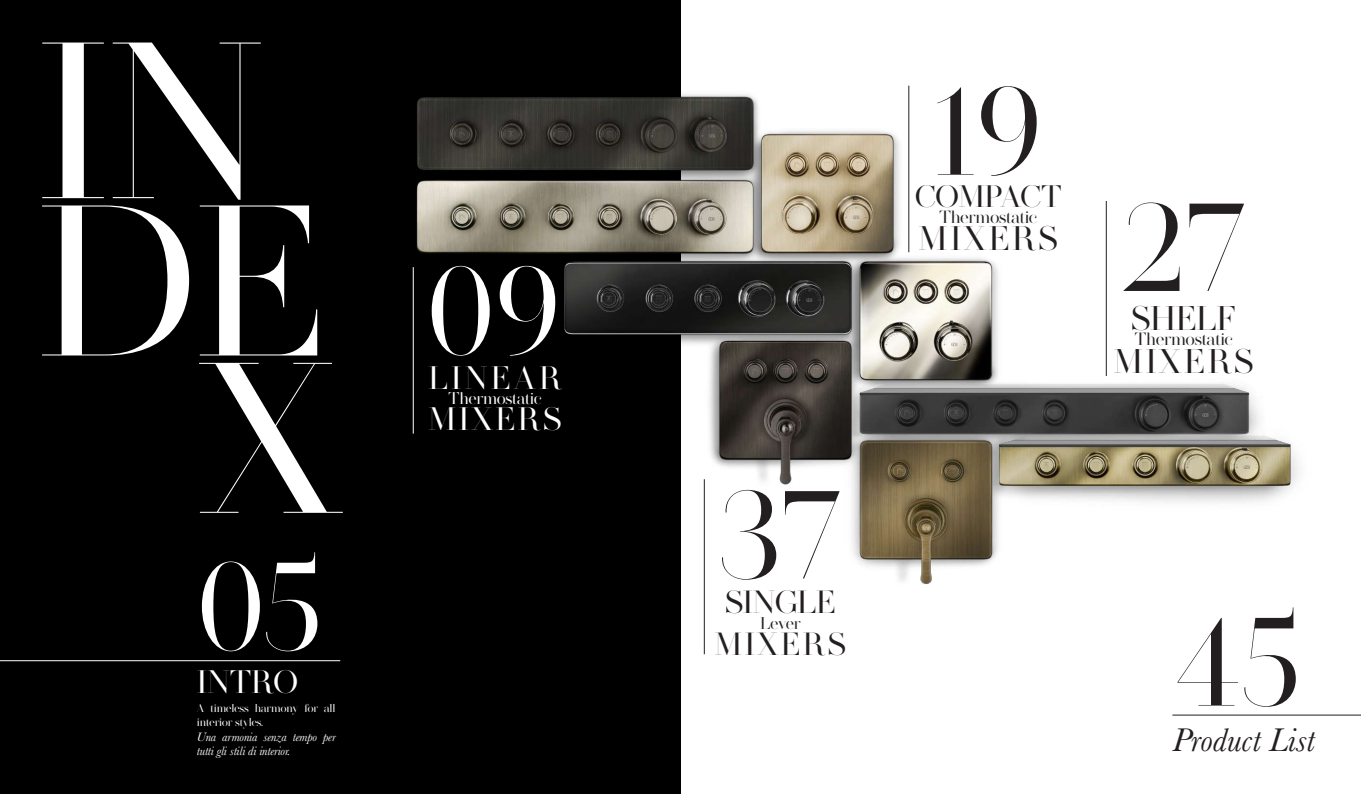
<style>
.page{position:relative;width:1361px;height:794px;background:#fff}
.page>*{position:absolute;margin:0;border:0;box-sizing:border-box;transform-origin:0 0}
.t1{font:222.2px "MADESAONARA";color:#fff}
.t2{font:214.2px/157.3px "MADESAONARA";color:#fff;text-align:right}
.t3{font:125.2px "MADESAONARA";color:#231f20}
.t4{font:124.7px "MADESAONARA";color:#231f20}
.t5{font:124.7px "MADESAONARA";color:#fff}
.t6{font:34.2px/43.4px "MADESAONARA";letter-spacing:.08em;color:#231f20;text-align:center}
.t7{font:italic 34.1px "Baskerville";color:#231f20}
.t8{font:34px "MADESAONARA";letter-spacing:.08em;color:#231f20}
.t9{font:32.5px/41px "MADESAONARA";letter-spacing:.08em;color:#fff}
.t10{font:32px/41.8px "MADESAONARA";letter-spacing:.035em;color:#231f20;text-align:center}
.t11{font:31px "MADESAONARA";letter-spacing:-.015em;color:#231f20}
.t12{font:17.8px "MADESAONARA";letter-spacing:-.01em;color:#231f20}
.t13{font:17.7px "MADESAONARA";letter-spacing:-.01em;color:#231f20}
.t14{font:17px "MADESAONARA";letter-spacing:-.015em;color:#231f20}
.t15{font:16.9px "MADESAONARA";letter-spacing:-.01em;color:#fff}
.t16{font:italic 12.6px/13.8px "Baskerville";letter-spacing:-.01em;color:#fff}
.t17{font:11.5px/13.8px "MADESAONARA";letter-spacing:-.01em;color:#fff}
</style>
<div class="page">
<div style="left:0;top:0;width:680px;height:794px;background:#000001"></div>
<img style="left:412px;top:82px;width:887px;height:540px">
<hr style="left:413px;top:267px;width:1px;height:166px;background:#fff">
<hr style="left:908px;top:86px;width:1px;height:166px;background:#231f20">
<hr style="left:1172px;top:714px;width:189px;height:1px;background:#231f20">
<hr style="left:1106px;top:201px;width:1px;height:175px;background:#231f20">
<hr style="left:704px;top:479px;width:1px;height:175px;background:#231f20">
<hr style="left:0;top:660px;width:340px;height:1px;background:#fff">
<h1 class="t1" style="left:38px;top:-7px;width:229px">IN</h1>
<h3 class="t4" style="left:934px;top:59px;width:110px">19</h3>
<h3 class="t11" style="left:915px;top:179px;width:148px">COMPACT</h3>
<h2 class="t2" style="left:38px;top:207px;width:304px">DE<br>X</h2>
<h3 class="t4" style="left:1121px;top:176px;width:127px">27</h3>
<h3 class="t13" style="left:939px;top:206px;width:99px">Thermostatic</h3>
<h3 class="t8" style="left:918px;top:218px;width:141px">MIXERS</h3>
<h3 class="t5" style="left:427px;top:239px;width:136px">09</h3>
<h3 class="t9" style="left:428px;top:358px;width:135px">LINEAR<br>MIXERS</h3>
<h3 class="t6" style="left:1114px;top:297px;width:141px">SHELF<br>MIXERS</h3>
<h3 class="t12" style="left:1135px;top:329px;width:99px">Thermostatic</h3>
<h3 class="t15" style="left:449px;top:388px;width:94px">Thermostatic</h3>
<h3 class="t4" style="left:719px;top:463px;width:124px">37</h3>
<h3 class="t10" style="left:715px;top:582px;width:133px">SINGLE<br>MIXERS</h3>
<h3 class="t5" style="left:197px;top:534px;width:128px">05</h3>
<h3 class="t9" style="left:197px;top:662px;width:102px">INTRO</h3>
<p class="t16" style="left:197px;top:730px;width:140px">Una armonia senza tempo per tutti gli stili di interior.</p>
<h3 class="t14" style="left:760px;top:613px;width:42px">Lever</h3>
<h3 class="t3" style="left:1172px;top:590px;width:131px">45</h3>
<h3 class="t7" style="left:1172px;top:717px;width:144px">Product List</h3>
<p class="t17" style="left:197px;top:701px;width:140px">A timeless harmony for all interior styles.</p>
</div>
